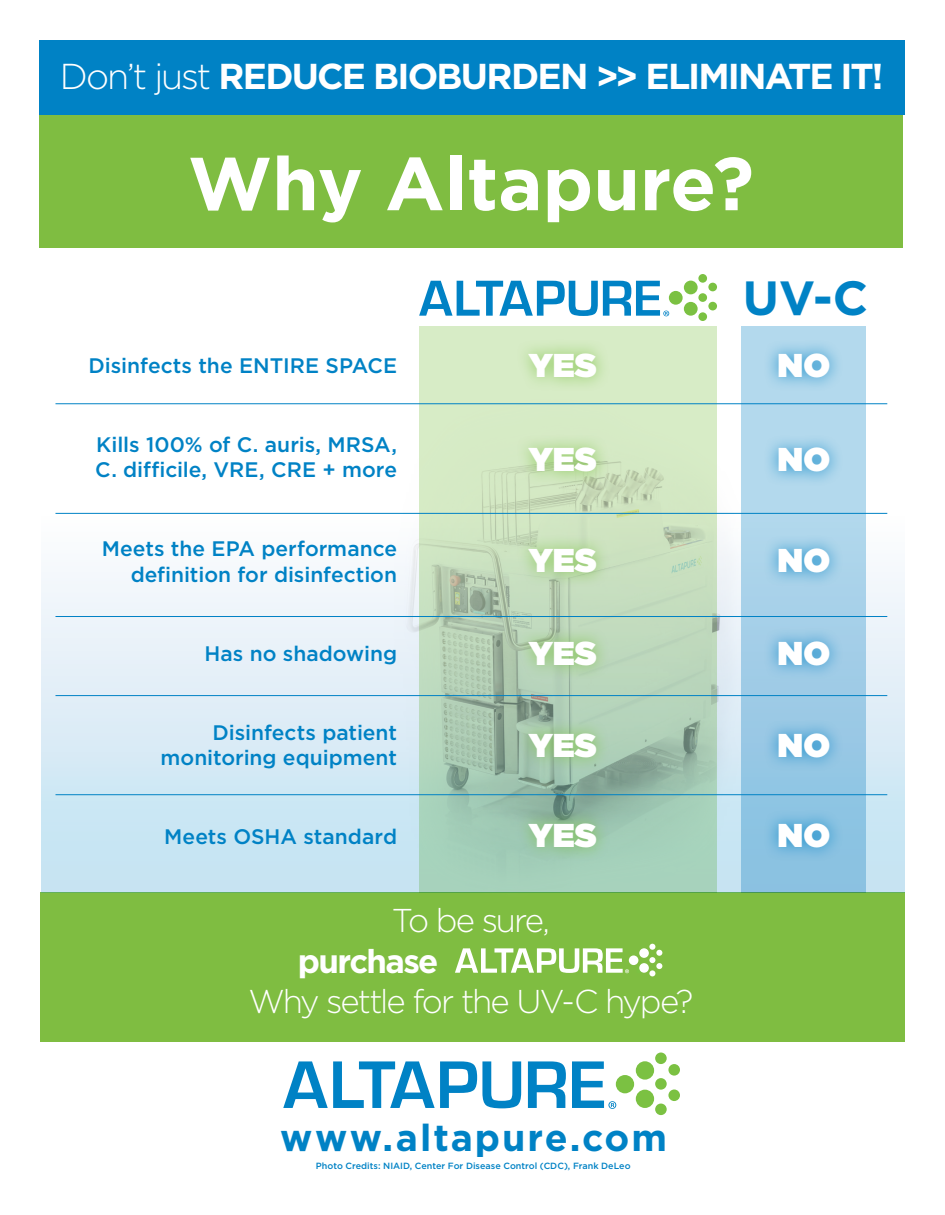
<style>
.page{position:relative;width:945px;height:1215px;background:#fff}
.page>*{position:absolute;margin:0;border:0;box-sizing:border-box;transform-origin:0 0}
.t1{font:700 75px "Gotham";color:#fff}
.t2{font:700 48px "Gotham";color:#0082c5}
.t3{font:700 37.5px "Gotham";letter-spacing:.05em;color:#0082c5}
.t4{font:700 36px "Gotham";letter-spacing:-.05em;color:#fff}
.t5{font:300 33px "Gotham";letter-spacing:-.065em;color:#fff}
.t6{font:900 33px "Gotham";color:#fff}
.t7{font:700 33px "Gotham";letter-spacing:-.05em;color:#fff}
.t8{font:500 21px/25.2px "Gotham";color:#0082c5;text-align:right}
.t9{font:500 9px "Gotham";color:#0082c5}
.s1{font-weight:300}
</style>
<div class="page">
<div style="left:40px;top:893px;width:864px;height:148px;background:#7fbd41"></div>
<img style="left:386px;top:404px;width:359px;height:500px">
<div style="left:41px;top:514px;width:863px;height:379px;background:linear-gradient(to bottom,#fdfbfd,#c1e1f1)"></div>
<div style="left:616px;top:1075px;width:18px;height:18px;background:#7bc142;border-radius:50%"></div>
<div style="left:636px;top:1061px;width:18px;height:19px;background:#7bc142;border-radius:50%"></div>
<div style="left:636px;top:1090px;width:18px;height:18px;background:#7bc142;border-radius:50%"></div>
<div style="left:655px;top:1053px;width:12px;height:11px;background:#7bc142;border-radius:50%"></div>
<div style="left:655px;top:1078px;width:12px;height:12px;background:#7bc142;border-radius:50%"></div>
<div style="left:655px;top:1104px;width:12px;height:11px;background:#7bc142;border-radius:50%"></div>
<div style="left:668px;top:1064px;width:12px;height:12px;background:#7bc142;border-radius:50%"></div>
<div style="left:668px;top:1090px;width:12px;height:11px;background:#7bc142;border-radius:50%"></div>
<svg style="left:283px;top:1061px;width:238px;height:47px"></svg>
<svg style="left:528px;top:1061px;width:38px;height:47px"></svg>
<svg style="left:572px;top:1061px;width:44px;height:48px"></svg>
<div style="left:669px;top:291px;width:14px;height:14px;background:#7bc142;border-radius:50%"></div>
<div style="left:684px;top:281px;width:14px;height:13px;background:#7bc142;border-radius:50%"></div>
<div style="left:684px;top:302px;width:14px;height:14px;background:#7bc142;border-radius:50%"></div>
<div style="left:698px;top:274px;width:9px;height:9px;background:#7bc142;border-radius:50%"></div>
<div style="left:698px;top:293px;width:9px;height:9px;background:#7bc142;border-radius:50%"></div>
<div style="left:698px;top:312px;width:9px;height:9px;background:#7bc142;border-radius:50%"></div>
<div style="left:708px;top:283px;width:9px;height:8px;background:#7bc142;border-radius:50%"></div>
<div style="left:708px;top:302px;width:9px;height:8px;background:#7bc142;border-radius:50%"></div>
<svg style="left:419px;top:281px;width:250px;height:35px"></svg>
<div style="left:39px;top:115px;width:864px;height:133px;background:#7fbd41"></div>
<svg style="left:419px;top:326px;width:298px;height:567px;background:#bbd7b9"></svg>
<div style="left:741px;top:326px;width:125px;height:567px;background:linear-gradient(to bottom,#bcdeef,#8bc1e1)"></div>
<div style="left:39px;top:40px;width:865px;height:75px;background:#0082c5"></div>
<hr style="left:56px;top:403px;width:831px;height:1px;background:#0082c5">
<hr style="left:56px;top:616px;width:831px;height:1px;background:#0082c5">
<hr style="left:56px;top:513px;width:831px;height:1px;background:#0082c5">
<hr style="left:56px;top:695px;width:831px;height:1px;background:#0082c5">
<hr style="left:56px;top:794px;width:831px;height:1px;background:#0082c5">
<div style="left:629px;top:955px;width:9px;height:10px;background:#fff;border-radius:50%"></div>
<div style="left:639px;top:948px;width:10px;height:10px;background:#fff;border-radius:50%"></div>
<div style="left:639px;top:963px;width:10px;height:10px;background:#fff;border-radius:50%"></div>
<svg style="left:649px;top:944px;width:13px;height:32px"></svg>
<svg style="left:455px;top:948px;width:174px;height:25px"></svg>
<div style="left:515px;top:339px;width:95px;height:53px;background:#7bc142;opacity:.75"></div>
<div style="left:763px;top:339px;width:81px;height:53px;background:#0082c5;opacity:.75"></div>
<div style="left:763px;top:433px;width:81px;height:54px;background:#0082c5;opacity:.75"></div>
<div style="left:763px;top:534px;width:81px;height:54px;background:#0082c5;opacity:.75"></div>
<div style="left:763px;top:627px;width:81px;height:54px;background:#0082c5;opacity:.75"></div>
<div style="left:763px;top:719px;width:81px;height:53px;background:#0082c5;opacity:.75"></div>
<div style="left:763px;top:809px;width:81px;height:54px;background:#0082c5;opacity:.75"></div>
<div style="left:515px;top:433px;width:95px;height:54px;background:#7bc142;opacity:.75"></div>
<div style="left:515px;top:534px;width:95px;height:54px;background:#7bc142;opacity:.75"></div>
<div style="left:515px;top:627px;width:95px;height:54px;background:#7bc142;opacity:.75"></div>
<div style="left:515px;top:719px;width:95px;height:53px;background:#7bc142;opacity:.75"></div>
<div style="left:515px;top:809px;width:95px;height:54px;background:#7bc142;opacity:.75"></div>
<h3 class="t4" style="left:60px;top:55px;width:825px"><span class="s1">Don’t just</span> REDUCE BIOBURDEN &gt;&gt; ELIMINATE IT!</h3>
<h1 class="t1" style="left:188px;top:140px;width:568px">Why Altapure?</h1>
<p class="t8" style="left:89px;top:352px;width:310px">Disinfects the ENTIRE SPACE</p>
<p class="t8" style="left:95px;top:432px;width:303px;text-align:left">Kills 100% of C. auris, MRSA,<br>C. difficile, VRE, CRE + more</p>
<p class="t8" style="left:102px;top:536px;width:297px">Meets the EPA performance definition for disinfection</p>
<p class="t8" style="left:204px;top:640px;width:194px">Has no shadowing</p>
<p class="t8" style="left:161px;top:720px;width:238px">Disinfects patient monitoring equipment</p>
<p class="t8" style="left:164px;top:824px;width:234px">Meets OSHA standard</p>
<h2 class="t2" style="left:743px;top:271px;width:127px">UV-C</h2>
<h3 class="t6" style="left:529px;top:346px;width:69px">YES</h3>
<h3 class="t6" style="left:778px;top:346px;width:54px">NO</h3>
<h3 class="t6" style="left:529px;top:441px;width:69px">YES</h3>
<h3 class="t6" style="left:778px;top:441px;width:54px">NO</h3>
<h3 class="t6" style="left:529px;top:542px;width:69px">YES</h3>
<h3 class="t6" style="left:778px;top:542px;width:54px">NO</h3>
<h3 class="t6" style="left:529px;top:634px;width:69px">YES</h3>
<h3 class="t6" style="left:778px;top:634px;width:54px">NO</h3>
<h3 class="t6" style="left:529px;top:726px;width:69px">YES</h3>
<h3 class="t6" style="left:778px;top:726px;width:54px">NO</h3>
<h3 class="t6" style="left:529px;top:816px;width:69px">YES</h3>
<h3 class="t6" style="left:778px;top:816px;width:54px">NO</h3>
<h3 class="t5" style="left:392px;top:900px;width:160px">To be sure,</h3>
<h3 class="t7" style="left:298px;top:942px;width:142px">purchase</h3>
<h3 class="t5" style="left:248px;top:981px;width:447px">Why settle for the UV-C hype?</h3>
<h3 class="t3" style="left:280px;top:1116px;width:388px">www.altapure.com</h3>
<p class="t9" style="left:316px;top:1161px;width:316px">Photo Credits: NIAID, Center For Disease Control (CDC), Frank DeLeo</p>
</div>
